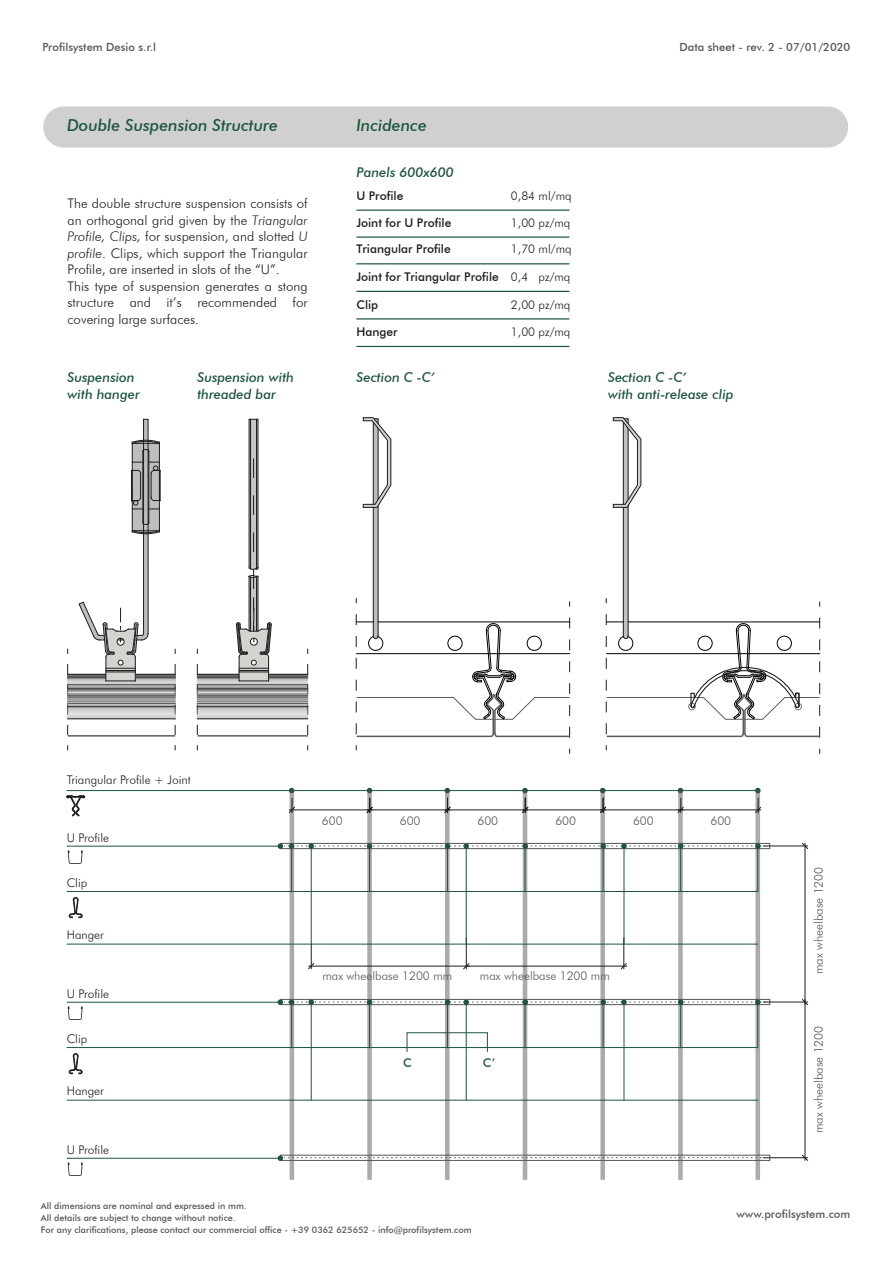
<style>
.page{position:relative;width:893px;height:1263px;background:#fff}
.page>*{position:absolute;margin:0;border:0;box-sizing:border-box;transform-origin:0 0}
.t1{font:italic 500 16.5px "Futura BT";color:#1d553b}
.t2{font:italic 500 13.5px/16.2px "Futura BT";color:#1d553b}
.t3{font:300 13.35px/16.5px "Futura BT";color:#1d1d1b}
.t4{font:300 12px "Futura BT";color:#1d1d1b}
.t5{font:300 12px "Futura BT";color:#575756}
.t6{font:500 12px "Futura BT";color:#1d1d1b}
.t7{font:500 12px "Futura BT";color:#1d553b}
.t8{font:500 11.25px "Futura BT";color:#575756}
.t9{font:500 9px/12px "Futura BT";color:#575756}
.s1{font-style:italic}
.s2{font-weight:300}
</style>
<div class="page">
<hr style="left:68px;top:735px;width:107px;height:2px;background:#5d5c5c">
<hr style="left:198px;top:735px;width:110px;height:2px;background:#5d5c5c">
<div style="left:43px;top:106px;width:805px;height:42px;background:#d0d0d0;border-radius:21px"></div>
<hr style="left:356px;top:263px;width:213px;height:1px;background:#1d553b">
<hr style="left:356px;top:291px;width:213px;height:1px;background:#1d553b">
<hr style="left:356px;top:318px;width:213px;height:1px;background:#1d553b">
<hr style="left:356px;top:346px;width:213px;height:1px;background:#1d553b">
<hr style="left:356px;top:236px;width:213px;height:2px;background:#1d553b">
<hr style="left:356px;top:210px;width:213px;height:1px;background:#1d553b">
<div style="left:407px;top:1032px;width:81px;height:20px;border:1px solid #1d553b"></div>
<hr style="left:67px;top:790px;width:691px;height:1px;background:#1d553b">
<svg style="left:67px;top:795px;width:18px;height:21px"></svg>
<svg style="left:307px;top:664px;width:1px;height:86px"></svg>
<svg style="left:67px;top:664px;width:1px;height:86px"></svg>
<svg style="left:175px;top:664px;width:1px;height:86px"></svg>
<svg style="left:197px;top:664px;width:1px;height:86px"></svg>
<svg style="left:290px;top:813px;width:4px;height:367px"></svg>
<svg style="left:367px;top:813px;width:5px;height:367px;background:#b1b1b0"></svg>
<svg style="left:445px;top:813px;width:5px;height:367px;background:#b1b1b0"></svg>
<svg style="left:523px;top:813px;width:4px;height:367px"></svg>
<svg style="left:600px;top:813px;width:5px;height:367px;background:#aeb0af"></svg>
<svg style="left:678px;top:813px;width:5px;height:367px;background:#b0b0af"></svg>
<svg style="left:755px;top:813px;width:5px;height:367px;background:#b1b2b1"></svg>
<hr style="left:67px;top:846px;width:213px;height:1px;background:#1d553b">
<hr style="left:67px;top:891px;width:691px;height:1px;background:#1d553b">
<hr style="left:67px;top:944px;width:691px;height:1px;background:#1d553b">
<svg style="left:69px;top:897px;width:13px;height:21px"></svg>
<hr style="left:289px;top:810px;width:83px;height:1px;background:#1d1d1b">
<svg style="left:289px;top:788px;width:6px;height:25px"></svg>
<hr style="left:367px;top:810px;width:83px;height:1px;background:#1d1d1b">
<svg style="left:366px;top:788px;width:7px;height:25px"></svg>
<hr style="left:445px;top:810px;width:83px;height:1px;background:#1d1d1b">
<svg style="left:444px;top:788px;width:7px;height:25px"></svg>
<hr style="left:523px;top:810px;width:83px;height:1px;background:#1d1d1b">
<svg style="left:522px;top:788px;width:7px;height:25px"></svg>
<hr style="left:600px;top:810px;width:83px;height:1px;background:#1d1d1b">
<svg style="left:677px;top:788px;width:7px;height:25px"></svg>
<svg style="left:600px;top:788px;width:6px;height:25px"></svg>
<hr style="left:678px;top:810px;width:83px;height:1px;background:#1d1d1b">
<svg style="left:755px;top:788px;width:6px;height:25px"></svg>
<svg style="left:308px;top:944px;width:6px;height:25px"></svg>
<svg style="left:463px;top:963px;width:6px;height:6px"></svg>
<hr style="left:309px;top:966px;width:160px;height:1px;background:#1d1d1b">
<hr style="left:466px;top:938px;width:1px;height:31px;background:#1d1d1b">
<svg style="left:620px;top:963px;width:7px;height:6px"></svg>
<hr style="left:466px;top:966px;width:161px;height:1px;background:#1d1d1b">
<hr style="left:624px;top:938px;width:1px;height:31px;background:#1d1d1b">
<svg style="left:802px;top:843px;width:6px;height:6px"></svg>
<hr style="left:805px;top:843px;width:1px;height:161px;background:#1d1d1b">
<hr style="left:763px;top:846px;width:45px;height:1px;background:#1d1d1b">
<svg style="left:802px;top:1154px;width:6px;height:7px"></svg>
<hr style="left:763px;top:1157px;width:45px;height:1px;background:#1d1d1b">
<svg style="left:802px;top:999px;width:6px;height:6px"></svg>
<hr style="left:805px;top:999px;width:1px;height:161px;background:#1d1d1b">
<hr style="left:763px;top:1002px;width:45px;height:1px;background:#1d1d1b">
<svg style="left:68px;top:674px;width:107px;height:45px;background:#a3a3a2"></svg>
<hr style="left:160px;top:470px;width:1px;height:31px;background:#1d1d1b">
<svg style="left:78px;top:419px;width:82px;height:263px"></svg>
<svg style="left:197px;top:674px;width:111px;height:45px;background:#a0a09f"></svg>
<hr style="left:239px;top:681px;width:30px;height:1px;background:#1d1d1b">
<svg style="left:236px;top:419px;width:36px;height:262px"></svg>
<svg style="left:605px;top:417px;width:216px;height:337px"></svg>
<svg style="left:355px;top:417px;width:216px;height:337px"></svg>
<svg style="left:278px;top:843px;width:492px;height:6px"></svg>
<svg style="left:68px;top:850px;width:15px;height:14px"></svg>
<hr style="left:291px;top:846px;width:1px;height:45px;background:#1d553b">
<hr style="left:369px;top:846px;width:1px;height:45px;background:#1d553b">
<hr style="left:447px;top:846px;width:1px;height:45px;background:#1d553b">
<hr style="left:525px;top:846px;width:1px;height:45px;background:#1d553b">
<hr style="left:603px;top:846px;width:1px;height:45px;background:#1d553b">
<hr style="left:680px;top:846px;width:1px;height:45px;background:#1d553b">
<hr style="left:757px;top:846px;width:1px;height:45px;background:#1d553b">
<hr style="left:311px;top:846px;width:1px;height:98px;background:#1d553b">
<hr style="left:466px;top:846px;width:1px;height:98px;background:#1d553b">
<hr style="left:624px;top:846px;width:1px;height:98px;background:#1d553b">
<hr style="left:67px;top:1002px;width:213px;height:1px;background:#1d553b">
<hr style="left:67px;top:1047px;width:691px;height:1px;background:#1d553b">
<hr style="left:67px;top:1100px;width:691px;height:1px;background:#1d553b">
<svg style="left:69px;top:1053px;width:13px;height:21px"></svg>
<svg style="left:278px;top:999px;width:492px;height:6px"></svg>
<svg style="left:68px;top:1006px;width:15px;height:14px"></svg>
<hr style="left:67px;top:1158px;width:213px;height:1px;background:#1d553b">
<svg style="left:278px;top:1155px;width:492px;height:6px"></svg>
<svg style="left:68px;top:1162px;width:15px;height:14px"></svg>
<hr style="left:291px;top:1002px;width:1px;height:45px;background:#1d553b">
<hr style="left:369px;top:1002px;width:1px;height:45px;background:#1d553b">
<hr style="left:447px;top:1002px;width:1px;height:45px;background:#1d553b">
<hr style="left:525px;top:1002px;width:1px;height:45px;background:#1d553b">
<hr style="left:603px;top:1002px;width:1px;height:45px;background:#1d553b">
<hr style="left:680px;top:1002px;width:1px;height:45px;background:#1d553b">
<hr style="left:757px;top:1002px;width:1px;height:45px;background:#1d553b">
<hr style="left:311px;top:1002px;width:1px;height:98px;background:#1d553b">
<hr style="left:466px;top:1002px;width:1px;height:98px;background:#1d553b">
<hr style="left:624px;top:1002px;width:1px;height:98px;background:#1d553b">
<p class="t8" style="left:43px;top:40px;width:115px">Profilsystem Desio s.r.l</p>
<p class="t8" style="left:680px;top:40px;width:172px">Data sheet - rev. 2 - 07/01/2020</p>
<p class="t1" style="left:67px;top:115px;width:212px">Double Suspension Structure</p>
<p class="t1" style="left:356px;top:115px;width:72px">Incidence</p>
<p class="t2" style="left:356px;top:164px;width:99px">Panels 600x600</p>
<p class="t3" style="left:68px;top:195px;width:242px">The double structure suspension consists of an orthogonal grid given by the <span class="s1">Triangular Profile, Clips,</span> for suspension, and slotted <span class="s1">U profile</span>. Clips, which support the Triangular Profile, are inserted in slots of the “U”.<br>This type of suspension generates a stong structure and it’s recommended for covering large surfaces.</p>
<p class="t2" style="left:67px;top:369px;width:74px">Suspension with hanger</p>
<p class="t2" style="left:197px;top:369px;width:98px">Suspension with threaded bar</p>
<p class="t6" style="left:356px;top:188px;width:49px">U Profile</p>
<p class="t4" style="left:511px;top:188px;width:62px">0,84 ml/mq</p>
<p class="t6" style="left:356px;top:215px;width:97px">Joint for U Profile</p>
<p class="t4" style="left:511px;top:215px;width:61px">1,00 pz/mq</p>
<p class="t6" style="left:356px;top:242px;width:96px">Triangular Profile</p>
<p class="t4" style="left:511px;top:242px;width:62px">1,70 ml/mq</p>
<p class="t6" style="left:356px;top:269px;width:216px">Joint for Triangular Profile <span class="s2">0,4 pz/mq</span></p>
<p class="t6" style="left:356px;top:297px;width:23px">Clip</p>
<p class="t4" style="left:511px;top:297px;width:61px">2,00 pz/mq</p>
<p class="t6" style="left:356px;top:325px;width:43px">Hanger</p>
<p class="t4" style="left:511px;top:325px;width:61px">1,00 pz/mq</p>
<p class="t2" style="left:356px;top:369px;width:80px">Section C -C’</p>
<p class="t2" style="left:608px;top:369px;width:127px">Section C -C’<br>with anti-release clip</p>
<p class="t4" style="left:67px;top:772px;width:126px">Triangular Profile + Joint</p>
<p class="t4" style="left:67px;top:830px;width:44px">U Profile</p>
<p class="t4" style="left:67px;top:876px;width:22px">Clip</p>
<p class="t4" style="left:67px;top:927px;width:39px">Hanger</p>
<p class="t4" style="left:67px;top:986px;width:44px">U Profile</p>
<p class="t4" style="left:67px;top:1032px;width:22px">Clip</p>
<p class="t4" style="left:67px;top:1083px;width:39px">Hanger</p>
<p class="t4" style="left:67px;top:1142px;width:44px">U Profile</p>
<p class="t5" style="left:322px;top:813px;width:22px">600</p>
<p class="t5" style="left:400px;top:813px;width:22px">600</p>
<p class="t5" style="left:477px;top:813px;width:22px">600</p>
<p class="t5" style="left:555px;top:813px;width:22px">600</p>
<p class="t5" style="left:633px;top:813px;width:22px">600</p>
<p class="t5" style="left:710px;top:813px;width:22px">600</p>
<p class="t5" style="left:322px;top:968px;width:131px">max wheelbase 1200 mm</p>
<p class="t5" style="left:480px;top:968px;width:131px">max wheelbase 1200 mm</p>
<p class="t7" style="left:403px;top:1055px;width:10px">C</p>
<p class="t7" style="left:483px;top:1055px;width:14px">C’</p>
<p class="t5" style="left:811px;top:974px;width:109px;rotate:-90deg">max wheelbase 1200</p>
<p class="t5" style="left:811px;top:1133px;width:109px;rotate:-90deg">max wheelbase 1200</p>
<p class="t9" style="left:41px;top:1199px;width:432px">All dimensions are nominal and expressed in mm.<br>All details are subject to change without notice.<br>For any clarifications, please contact our commercial office - +39 0362 625652 - info@profilsystem.com</p>
<p class="t8" style="left:736px;top:1207px;width:115px">www.profilsystem.com</p>
</div>
